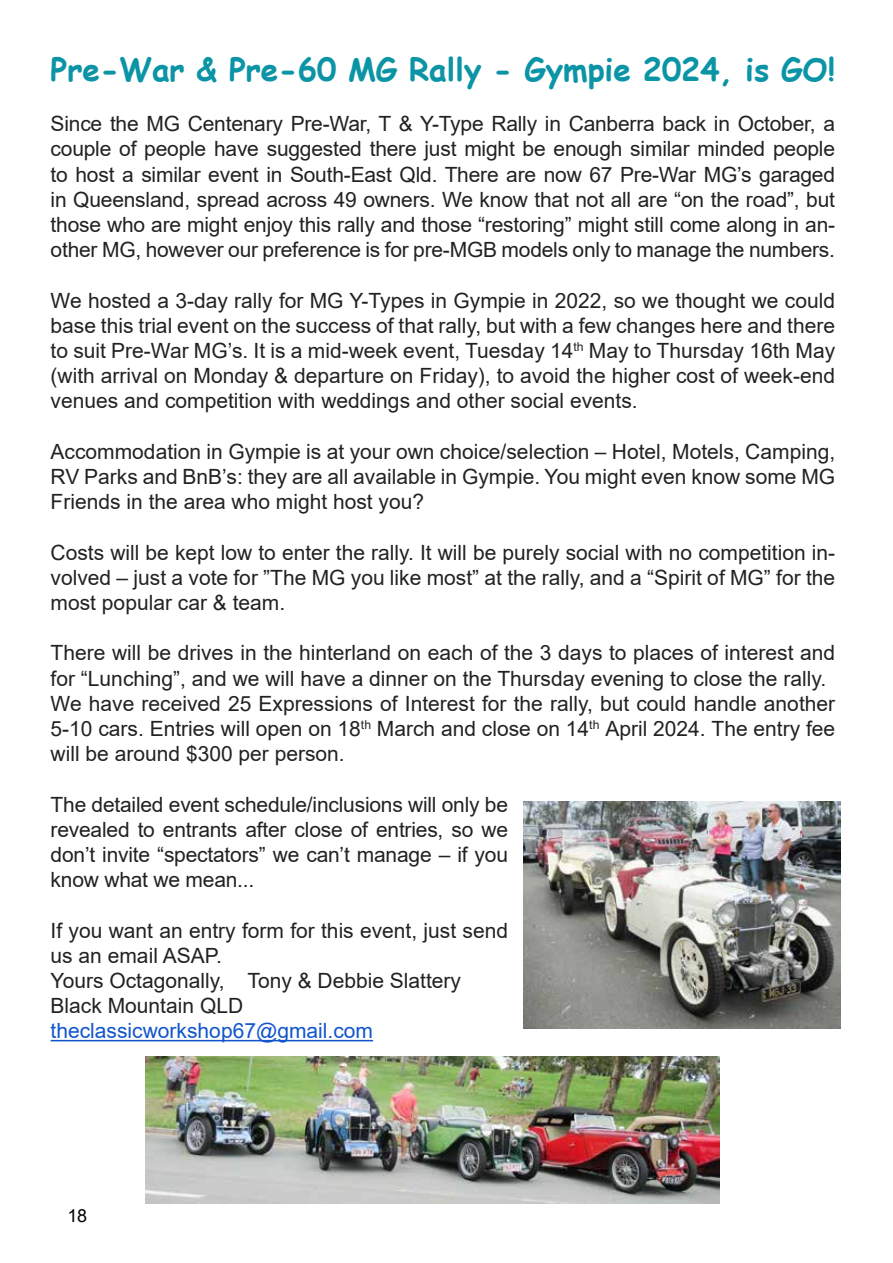
<style>
.page{position:relative;width:893px;height:1263px;background:#fff}
.page>*{position:absolute;margin:0;border:0;box-sizing:border-box;transform-origin:0 0}
.t1{font:700 31.5px "Comic Sans MS";color:#0b94a5}
.t2{font:21px/25.2px "Arial";color:#222;text-align:justify}
.t3{font:21px "Arial";color:#15c}
.t4{font:18px "Arial";color:#000}
</style>
<div class="page">
<hr style="left:51px;top:1040px;width:322px;height:1px;background:#15c">
<img style="left:145px;top:1056px;width:574px;height:147px">
<img style="left:523px;top:802px;width:317px;height:226px">
<h1 class="t1" style="left:51px;top:46px;width:786px">Pre-War &amp; Pre-60 MG Rally - Gympie 2024, is GO!</h1>
<p class="t2" style="left:51px;top:111px;width:786px">Since the MG Centenary Pre-War, T &amp; Y-Type Rally in Canberra back in October, a couple of people have suggested there just might be enough similar minded people to host a similar event in South-East Qld. There are now 67 Pre-War MG’s garaged in Queensland, spread across 49 owners. We know that not all are “on the road”, but those who are might enjoy this rally and those “restoring” might still come along in an&shy;other MG, however our preference is for pre-MGB models only to manage the numbers.</p>
<p class="t2" style="left:51px;top:287px;width:786px">We hosted a 3-day rally for MG Y-Types in Gympie in 2022, so we thought we could base this trial event on the success of that rally, but with a few changes here and there to suit Pre-War MG’s. It is a mid-week event, Tuesday 14<sup>th</sup> May to Thursday 16th May (with arrival on Monday &amp; departure on Friday), to avoid the higher cost of week-end venues and competition with weddings and other social events.</p>
<p class="t2" style="left:51px;top:439px;width:786px">Accommodation in Gympie is at your own choice/selection – Hotel, Motels, Camping, RV Parks and BnB’s: they are all available in Gympie. You might even know some MG Friends in the area who might host you?</p>
<p class="t2" style="left:51px;top:539px;width:786px">Costs will be kept low to enter the rally. It will be purely social with no competition in&shy;volved – just a vote for ”The MG you like most” at the rally, and a “Spirit of MG” for the most popular car &amp; team.</p>
<p class="t2" style="left:51px;top:640px;width:786px;text-align:left">There will be drives in the hinterland on each of the 3 days to places of interest and for “Lunching”, and we will have a dinner on the Thursday evening to close the rally.<br>We have received 25 Expressions of Interest for the rally, but could handle another 5-10 cars. Entries will open on 18<sup>th</sup> March and close on 14<sup>th</sup> April 2024. The entry fee will be around $300 per person.</p>
<p class="t2" style="left:51px;top:791px;width:459px">The detailed event schedule/inclusions will only be revealed to entrants after close of entries, so we don’t invite “spectators” we can’t manage – if you know what we mean...</p>
<p class="t2" style="left:51px;top:917px;width:459px;text-align:left">If you want an entry form for this event, just send us an email ASAP.<br>Yours Octagonally, Tony &amp; Debbie Slattery<br>Black Mountain QLD</p>
<p class="t3" style="left:51px;top:1016px;width:324px">theclassicworkshop67@gmail.com</p>
<p class="t4" style="left:68px;top:1203px;width:21px">18</p>
</div>
